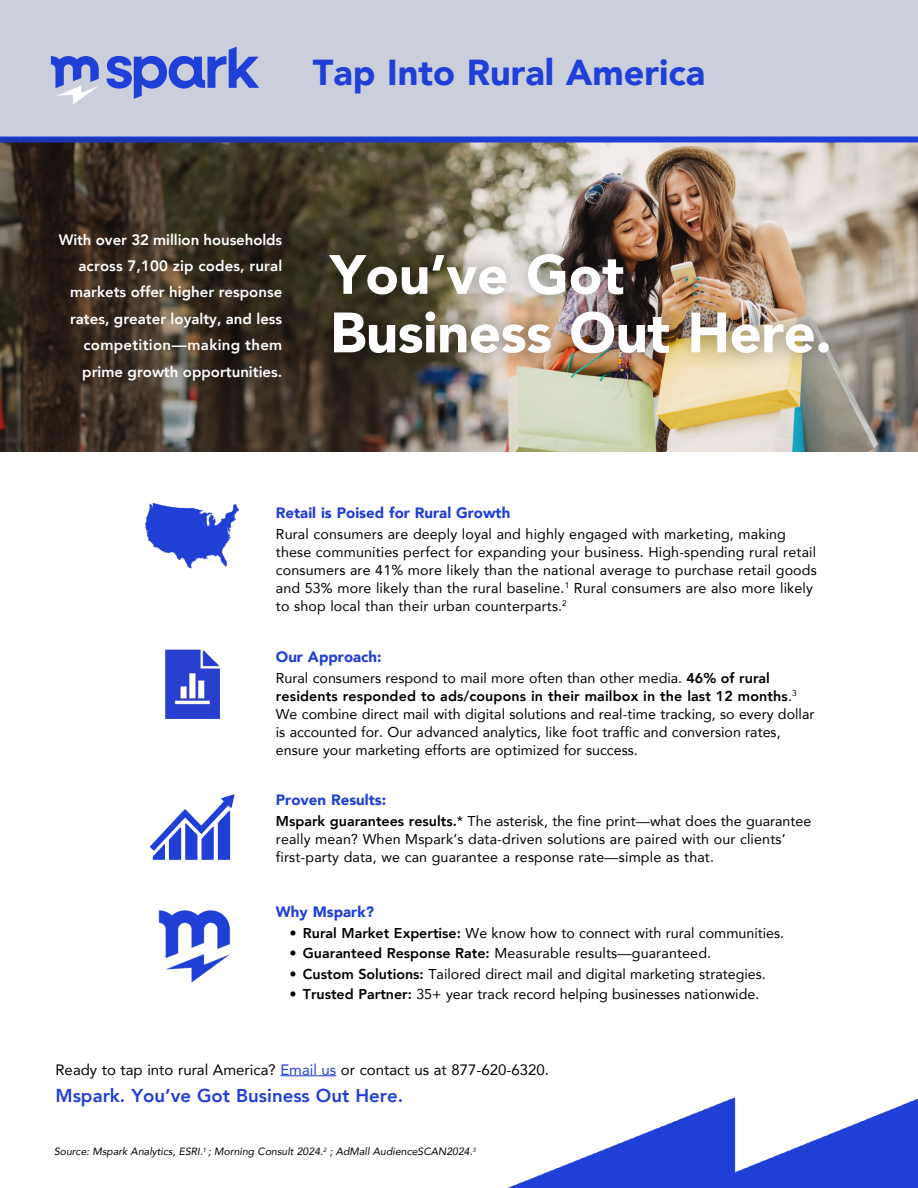
<style>
.page{position:relative;width:918px;height:1188px;background:#fff}
.page>*{position:absolute;margin:0;border:0;box-sizing:border-box;transform-origin:0 0}
.t1{font:900 56.25px "Avenir";letter-spacing:-.01em;color:#fff}
.t2{font:900 54.75px "Avenir";color:#fff}
.t3{font:900 36px "Avenir";color:#1f3fd6}
.t4{font:800 18.6px "Avenir";color:#1f3fd6}
.t5{font:800 15px/26.4px "Avenir";color:#fff;text-align:right}
.t6{font:900 15px "Avenir";color:#1f3fd6}
.t7{font:15px "Avenir";color:#000}
.t8{font:14.25px/18px "Avenir";letter-spacing:.01em;color:#000}
.t9{font:italic 10.5px "Avenir";color:#000}
.s1{font-weight:800}
.s2{color:#1f3fd6}
</style>
<div class="page">
<img style="left:507px;top:1097px;width:411px;height:91px">
<img style="left:0;top:142px;width:918px;height:310px">
<div style="left:0;top:0;width:918px;height:138px;background:#cacfdb"></div>
<div style="left:0;top:136px;width:918px;height:6px;background:#1f3fd6"></div>
<img style="left:1px;top:138px;width:822px;height:314px">
<svg style="left:106px;top:47px;width:153px;height:52px"></svg>
<svg style="left:51px;top:56px;width:48px;height:49px"></svg>
<img style="left:145px;top:503px;width:94px;height:65px">
<img style="left:165px;top:649px;width:54px;height:70px">
<svg style="left:150px;top:794px;width:85px;height:66px"></svg>
<img style="left:158px;top:910px;width:72px;height:73px">
<div style="left:311px;top:235px;width:537px;height:138px;background:#000;opacity:.45"></div>
<hr style="left:280px;top:1075px;width:56px;height:1px;background:#1f3fd6">
<h3 class="t3" style="left:313px;top:42px;width:394px">Tap Into Rural America</h3>
<p class="t5" style="left:59px;top:226px;width:225px">With over 32 million households across 7,100 zip codes, rural markets offer higher response rates, greater loyalty, and less competition—making them prime growth opportunities.</p>
<h2 class="t2" style="left:330px;top:228px;width:296px">You’ve Got</h2>
<h1 class="t1" style="left:330px;top:285px;width:503px">Business Out Here.</h1>
<p class="t6" style="left:276px;top:500px;width:236px">Retail is Poised for Rural Growth</p>
<p class="t8" style="left:276px;top:525px;width:542px">Rural consumers are deeply loyal and highly engaged with marketing, making these communities perfect for expanding your business. High-spending rural retail consumers are 41% more likely than the national average to purchase retail goods and 53% more likely than the rural baseline.<sup>1</sup> Rural consumers are also more likely to shop local than their urban counterparts.<sup>2</sup></p>
<p class="t6" style="left:276px;top:643px;width:107px">Our Approach:</p>
<p class="t8" style="left:276px;top:669px;width:540px">Rural consumers respond to mail more often than other media. <span class="s1">46% of rural residents responded to ads/coupons in their mailbox in the last 12 months</span>.<sup>3<br></sup>We combine direct mail with digital solutions and real-time tracking, so every dollar is accounted for. Our advanced analytics, like foot traffic and conversion rates, ensure your marketing efforts are optimized for success.</p>
<p class="t6" style="left:276px;top:787px;width:112px">Proven Results:</p>
<p class="t8" style="left:276px;top:812px;width:537px"><span class="s1">Mspark guarantees results.</span>* The asterisk, the fine print—what does the guarantee really mean? When Mspark’s data-driven solutions are paired with our clients’ first-party data, we can guarantee a response rate—simple as that.</p>
<p class="t6" style="left:276px;top:898px;width:100px">Why Mspark?</p>
<p class="t8" style="left:289px;top:924px;width:496px"><span class="s1">• Rural Market Expertise:</span> We know how to connect with rural communities.</p>
<p class="t8" style="left:289px;top:944px;width:423px"><span class="s1">• Guaranteed Response Rate:</span> Measurable results—guaranteed.</p>
<p class="t8" style="left:289px;top:965px;width:478px"><span class="s1">• Custom Solutions:</span> Tailored direct mail and digital marketing strategies.</p>
<p class="t8" style="left:289px;top:985px;width:471px"><span class="s1">• Trusted Partner:</span> 35+ year track record helping businesses nationwide.</p>
<p class="t7" style="left:56px;top:1057px;width:495px">Ready to tap into rural America? <span class="s2">Email us</span> or contact us at 877-620-6320.</p>
<h3 class="t4" style="left:56px;top:1081px;width:349px">Mspark. You’ve Got Business Out Here.</h3>
<p class="t9" style="left:54px;top:1145px;width:424px">Source: Mspark Analytics, ESRI.<sup>1</sup> ; Morning Consult 2024.<sup>2</sup> ; AdMall AudienceSCAN2024.<sup>3</sup></p>
</div>
